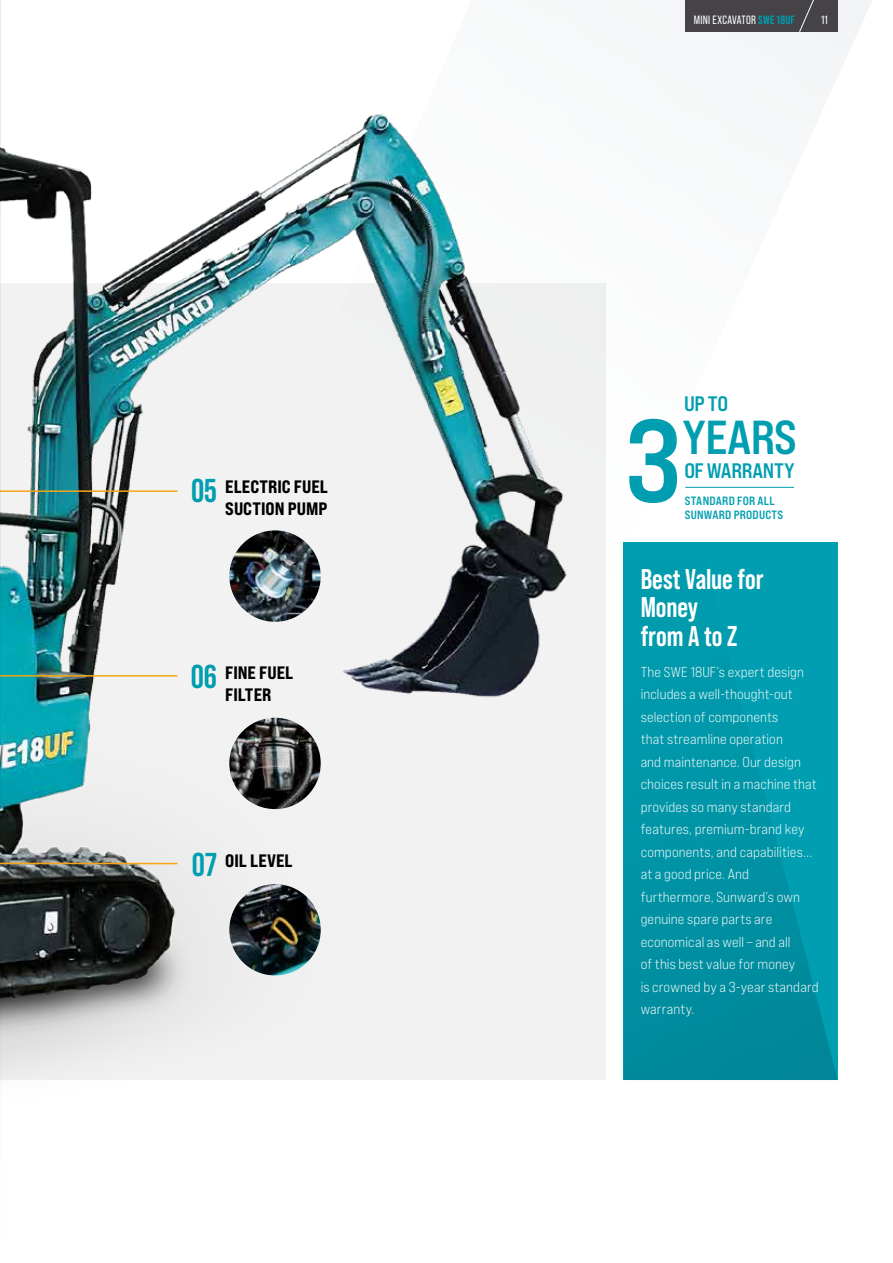
<style>
.page{position:relative;width:893px;height:1263px;background:#fff}
.page>*{position:absolute;margin:0;border:0;box-sizing:border-box;transform-origin:0 0}
.t1{font:117px "Bebas Neue Pro Exp Bd";color:#009eb0}
.t2{font:47.55px "Bebas Neue Pro Exp Bd";letter-spacing:-.02em;color:#009eb0}
.t3{font:700 33px "Bebas Neue Pro";color:#009eb0}
.t4{font:700 28.5px/28.5px "Bebas Neue Pro";letter-spacing:-.005em;color:#fff}
.t5{font:21px "Bebas Neue Pro Exp Bd";letter-spacing:-.015em;color:#009eb0}
.t6{font:18px/22.4px "Bebas Neue Pro Exp Eb";color:#000}
.t7{font:14.4px/22.5px "Bebas Neue Pro Exp Bk";letter-spacing:.01em;color:#fff}
.t8{font:12px "Bebas Neue Pro Exp Bd";letter-spacing:.02em;color:#009eb0}
.t9{font:12px "Bebas Neue Pro";letter-spacing:.02em;color:#fff}
.s1{font-weight:700;color:#009eb0}
</style>
<div class="page">
<svg style="left:587px;top:0;width:285px;height:618px"></svg>
<div style="left:685px;top:0;width:153px;height:31px;background:#454348"></div>
<svg style="left:799px;top:0;width:23px;height:33px"></svg>
<img style="left:1px;top:114px;width:586px;height:966px">
<img style="left:1px;top:738px;width:178px;height:127px">
<div style="left:624px;top:543px;width:214px;height:537px;background:#009eb0"></div>
<svg style="left:624px;top:819px;width:214px;height:261px"></svg>
<img style="left:1px;top:490px;width:178px;height:143px">
<img style="left:1px;top:674px;width:178px;height:31px">
<img style="left:229px;top:530px;width:92px;height:92px;border-radius:46px">
<img style="left:229px;top:718px;width:92px;height:91px;border-radius:46px">
<img style="left:229px;top:884px;width:92px;height:91px;border-radius:46px">
<hr style="left:685px;top:487px;width:109px;height:1px;background:#009eb0">
<svg style="left:0;top:0;width:1px;height:1083px"></svg>
<p class="t9" style="left:694px;top:14px;width:102px">MINI EXCAVATOR <span class="s1">SWE 18UF</span></p>
<p class="t9" style="left:821px;top:13px;width:8px">11</p>
<h3 class="t3" style="left:191px;top:472px;width:27px">05</h3>
<p class="t6" style="left:225px;top:475px;width:104px">ELECTRIC FUEL<br>SUCTION PUMP</p>
<h3 class="t5" style="left:684px;top:391px;width:46px">UP TO</h3>
<h2 class="t2" style="left:682px;top:408px;width:116px">YEARS</h2>
<h1 class="t1" style="left:625px;top:388px;width:58px">3</h1>
<h3 class="t5" style="left:684px;top:457px;width:112px">OF WARRANTY</h3>
<p class="t8" style="left:685px;top:494px;width:92px">STANDARD FOR ALL</p>
<p class="t8" style="left:685px;top:507px;width:100px">SUNWARD PRODUCTS</p>
<h3 class="t3" style="left:191px;top:658px;width:28px">06</h3>
<p class="t6" style="left:225px;top:661px;width:69px">FINE FUEL<br>FILTER</p>
<h3 class="t3" style="left:192px;top:846px;width:27px">07</h3>
<p class="t6" style="left:225px;top:849px;width:69px">OIL LEVEL</p>
<h3 class="t4" style="left:641px;top:564px;width:124px">Best Value for<br>Money<br>from A to Z</h3>
<p class="t7" style="left:641px;top:660px;width:180px">The SWE 18UF’s expert design includes a well-thought-out selection of components<br>that streamline operation<br>and maintenance. Our design choices result in a machine that provides so many standard features, premium-brand key components, and capabilities… at a good price. And furthermore, Sunward’s own genuine spare parts are economical as well – and all<br>of this best value for money<br>is crowned by a 3-year standard warranty.</p>
</div>
